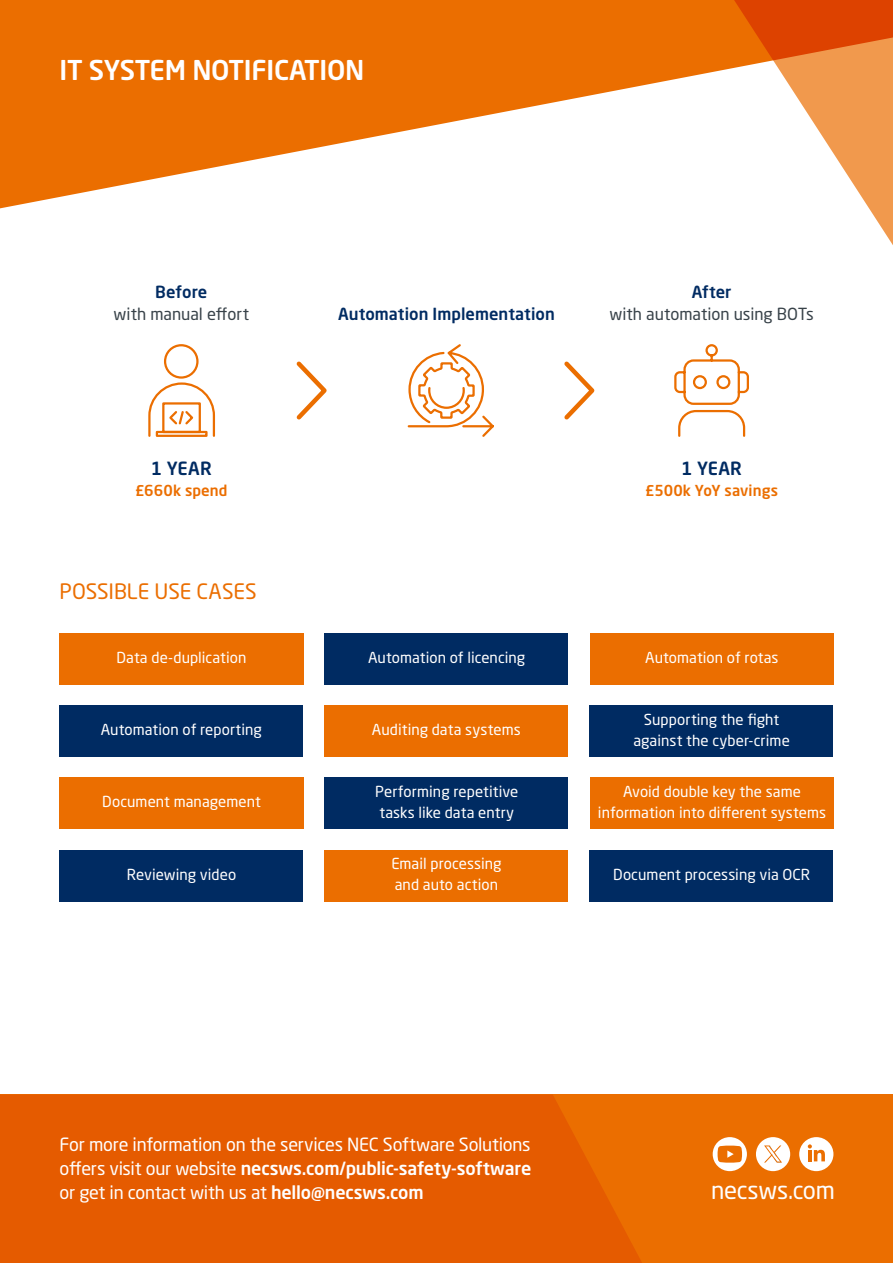
<style>
.page{position:relative;width:893px;height:1263px;background:#fff}
.page>*{position:absolute;margin:0;border:0;box-sizing:border-box;transform-origin:0 0}
.t1{font:500 27px "Neo Sans W1 G";letter-spacing:-.01em;color:#fff}
.t2{font:24px "Neo Sans W1 G";letter-spacing:-.015em;color:#fff}
.t3{font:21px "Neo Sans W1 G";letter-spacing:-.005em;color:#eb6e00}
.t4{font:18px/24px "Neo Sans W1 G";letter-spacing:-.015em;color:#fff;text-align:justify}
.t5{font:500 18px "Neo Sans W1 G";letter-spacing:.01em;color:#002b62}
.t6{font:16.5px "Neo Sans W1 G";color:#384249}
.t7{font:500 16.5px "Neo Sans W1 G";color:#002b62}
.t8{font:15px/21px "Neo Sans W1 G";letter-spacing:.005em;color:#fff;text-align:center}
.t9{font:500 15px "Neo Sans W1 G";letter-spacing:.01em;color:#eb6e00}
.s1{font-weight:500}
</style>
<div class="page">
<div style="left:0;top:1094px;width:893px;height:169px;background:#eb6e00"></div>
<div style="left:0;top:1095px;width:642px;height:168px;background:#e55b00"></div>
<svg style="left:0;top:0;width:734px;height:208px;fill:#eb6e00"></svg>
<svg style="left:734px;top:0;width:159px;height:245px"></svg>
<div style="left:713px;top:1137px;width:34px;height:34px;background:#fff;border-radius:50%"></div>
<svg style="left:718px;top:1145px;width:24px;height:17px"></svg>
<div style="left:799px;top:1137px;width:34px;height:34px;background:#fff;border-radius:50%"></div>
<svg style="left:808px;top:1144px;width:17px;height:17px"></svg>
<div style="left:756px;top:1137px;width:34px;height:34px;background:#fff;border-radius:50%"></div>
<svg style="left:764px;top:1145px;width:18px;height:17px"></svg>
<svg style="left:407px;top:344px;width:87px;height:93px"></svg>
<svg style="left:148px;top:344px;width:68px;height:93px"></svg>
<svg style="left:674px;top:344px;width:75px;height:93px"></svg>
<svg style="left:296px;top:361px;width:31px;height:59px"></svg>
<svg style="left:564px;top:361px;width:31px;height:59px"></svg>
<div style="left:60px;top:633px;width:243px;height:51px;background:#eb6e00"></div>
<div style="left:324px;top:633px;width:244px;height:51px;background:#002b62"></div>
<div style="left:590px;top:633px;width:244px;height:51px;background:#eb6e00"></div>
<div style="left:59px;top:705px;width:244px;height:51px;background:#002b62"></div>
<div style="left:324px;top:705px;width:244px;height:51px;background:#eb6e00"></div>
<div style="left:589px;top:705px;width:244px;height:51px;background:#002b62"></div>
<div style="left:60px;top:778px;width:244px;height:51px;background:#eb6e00"></div>
<div style="left:325px;top:778px;width:243px;height:51px;background:#002b62"></div>
<div style="left:590px;top:778px;width:244px;height:51px;background:#eb6e00"></div>
<div style="left:59px;top:850px;width:244px;height:51px;background:#002b62"></div>
<div style="left:324px;top:850px;width:244px;height:51px;background:#eb6e00"></div>
<div style="left:590px;top:850px;width:243px;height:51px;background:#002b62"></div>
<h1 class="t1" style="left:60px;top:53px;width:306px">IT SYSTEM NOTIFICATION</h1>
<p class="t7" style="left:155px;top:281px;width:54px">Before</p>
<p class="t6" style="left:114px;top:304px;width:137px">with manual effort</p>
<p class="t7" style="left:338px;top:303px;width:218px">Automation Implementation</p>
<p class="t5" style="left:151px;top:457px;width:62px">1 YEAR</p>
<p class="t9" style="left:135px;top:481px;width:94px">£660k spend</p>
<h3 class="t3" style="left:60px;top:579px;width:199px">POSSIBLE USE CASES</h3>
<p class="t7" style="left:692px;top:281px;width:41px">After</p>
<p class="t6" style="left:609px;top:304px;width:206px">with automation using BOTs</p>
<p class="t5" style="left:681px;top:457px;width:62px">1 YEAR</p>
<p class="t9" style="left:645px;top:481px;width:134px">£500k YoY savings</p>
<p class="t8" style="left:116px;top:646px;width:132px">Data de-duplication</p>
<p class="t8" style="left:368px;top:646px;width:159px">Automation of licencing</p>
<p class="t8" style="left:645px;top:646px;width:135px">Automation of rotas</p>
<p class="t8" style="left:101px;top:719px;width:163px">Automation of reporting</p>
<p class="t8" style="left:372px;top:719px;width:150px">Auditing data systems</p>
<p class="t8" style="left:633px;top:708px;width:158px">Supporting the fight against the cyber-crime</p>
<p class="t8" style="left:102px;top:791px;width:160px">Document management</p>
<p class="t8" style="left:375px;top:781px;width:145px;text-align:left">Performing repetitive tasks like data entry</p>
<p class="t8" style="left:598px;top:781px;width:230px">Avoid double key the same information into different systems</p>
<p class="t8" style="left:127px;top:863px;width:111px">Reviewing video</p>
<p class="t8" style="left:391px;top:853px;width:112px;text-align:left">Email processing and auto action</p>
<p class="t8" style="left:613px;top:863px;width:199px">Document processing via OCR</p>
<p class="t4" style="left:60px;top:1132px;width:473px">For more information on the services NEC Software Solutions offers visit our website <span class="s1">necsws.com/public-safety-software </span>or get in contact with us at <span class="s1">hello@necsws.com</span></p>
<h2 class="t2" style="left:711px;top:1176px;width:125px">necsws.com</h2>
</div>
